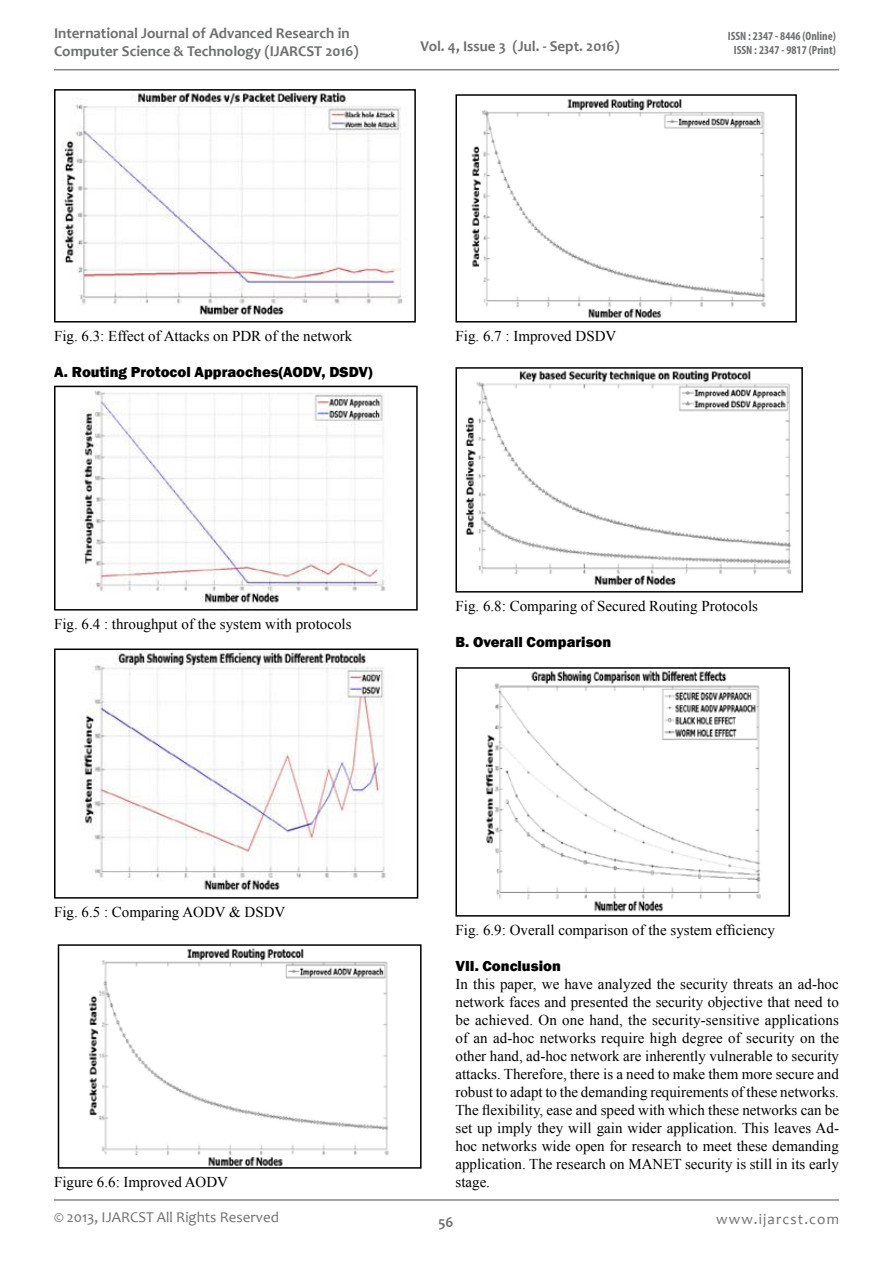
<style>
.page{position:relative;width:893px;height:1263px;background:#fff}
.page>*{position:absolute;margin:0;border:0;box-sizing:border-box;transform-origin:0 0}
.t1{font:15px/18px "Times New Roman";color:#000;text-align:justify}
.t2{font:700 15px/18px "Candara";color:#6d6f71}
.t3{font:800 15px "Franklin Gothic";color:#000}
.t4{font:15px "Candara";color:#6d6f71}
.t5{font:15px "Candara";letter-spacing:.075em;color:#6d6f71}
.t6{font:700 condensed 12px/14.4px "Myriad Pro";color:#6d6f71;text-align:center}
</style>
<div class="page">
<hr style="left:54px;top:1199px;width:785px;height:2px;background:#86888b">
<hr style="left:54px;top:69px;width:785px;height:2px;background:#86888b">
<img style="left:62px;top:92px;width:341px;height:223px">
<div style="left:54px;top:89px;width:362px;height:233px;border:2px solid #000"></div>
<img style="left:80px;top:390px;width:306px;height:216px">
<div style="left:54px;top:386px;width:364px;height:224px;border:2px solid #000"></div>
<img style="left:80px;top:651px;width:306px;height:240px">
<div style="left:54px;top:648px;width:364px;height:251px;border:2px solid #000"></div>
<img style="left:89px;top:948px;width:300px;height:218px">
<div style="left:58px;top:944px;width:364px;height:225px;border:2px solid #000"></div>
<img style="left:471px;top:98px;width:295px;height:220px">
<div style="left:455px;top:94px;width:342px;height:229px;border:2px solid #000"></div>
<img style="left:465px;top:370px;width:327px;height:216px">
<div style="left:455px;top:367px;width:348px;height:225px;border:2px solid #000"></div>
<img style="left:485px;top:670px;width:276px;height:242px">
<div style="left:455px;top:667px;width:335px;height:249px;border:2px solid #000"></div>
<p class="t2" style="left:54px;top:24px;width:306px">International Journal of Advanced Research in<br>Computer Science &amp; Technology (IJARCST 2016)</p>
<p class="t2" style="left:420px;top:36px;width:201px">Vol. 4, Issue 3 (Jul. - Sept. 2016)</p>
<p class="t6" style="left:728px;top:28px;width:110px">ISSN : 2347 - 8446 (Online)<br>ISSN : 2347 - 9817 (Print)</p>
<p class="t1" style="left:54px;top:326px;width:300px">Fig. 6.3: Effect of Attacks on PDR of the network</p>
<p class="t3" style="left:54px;top:362px;width:320px">A. Routing Protocol Appraoches(AODV, DSDV)</p>
<p class="t1" style="left:455px;top:326px;width:162px">Fig. 6.7 : Improved DSDV</p>
<p class="t1" style="left:54px;top:614px;width:299px">Fig. 6.4 : throughput of the system with protocols</p>
<p class="t1" style="left:455px;top:596px;width:304px">Fig. 6.8: Comparing of Secured Routing Protocols</p>
<p class="t3" style="left:455px;top:632px;width:157px">B. Overall Comparison</p>
<p class="t1" style="left:54px;top:902px;width:233px">Fig. 6.5 : Comparing AODV &amp; DSDV</p>
<p class="t1" style="left:54px;top:1172px;width:176px">Figure 6.6: Improved AODV</p>
<p class="t1" style="left:455px;top:920px;width:321px">Fig. 6.9: Overall comparison of the system efficiency</p>
<p class="t3" style="left:455px;top:956px;width:107px">VII. Conclusion</p>
<p class="t1" style="left:455px;top:974px;width:385px">In this paper, we have analyzed the security threats an ad-hoc network faces and presented the security objective that need to be achieved. On one hand, the security-sensitive applications of an ad-hoc networks require high degree of security on the other hand, ad-hoc network are inherently vulnerable to security attacks. Therefore, there is a need to make them more secure and robust to adapt to the demanding requirements of these networks.<br>The flexibility, ease and speed with which these networks can be set up imply they will gain wider application. This leaves Ad&shy;hoc networks wide open for research to meet these demanding application. The research on MANET security is still in its early stage.</p>
<p class="t4" style="left:54px;top:1207px;width:226px">© 2013, IJARCST All Rights Reserved</p>
<p class="t5" style="left:716px;top:1210px;width:124px">www.ijarcst.com</p>
<p class="t2" style="left:438px;top:1213px;width:17px">56</p>
</div>
